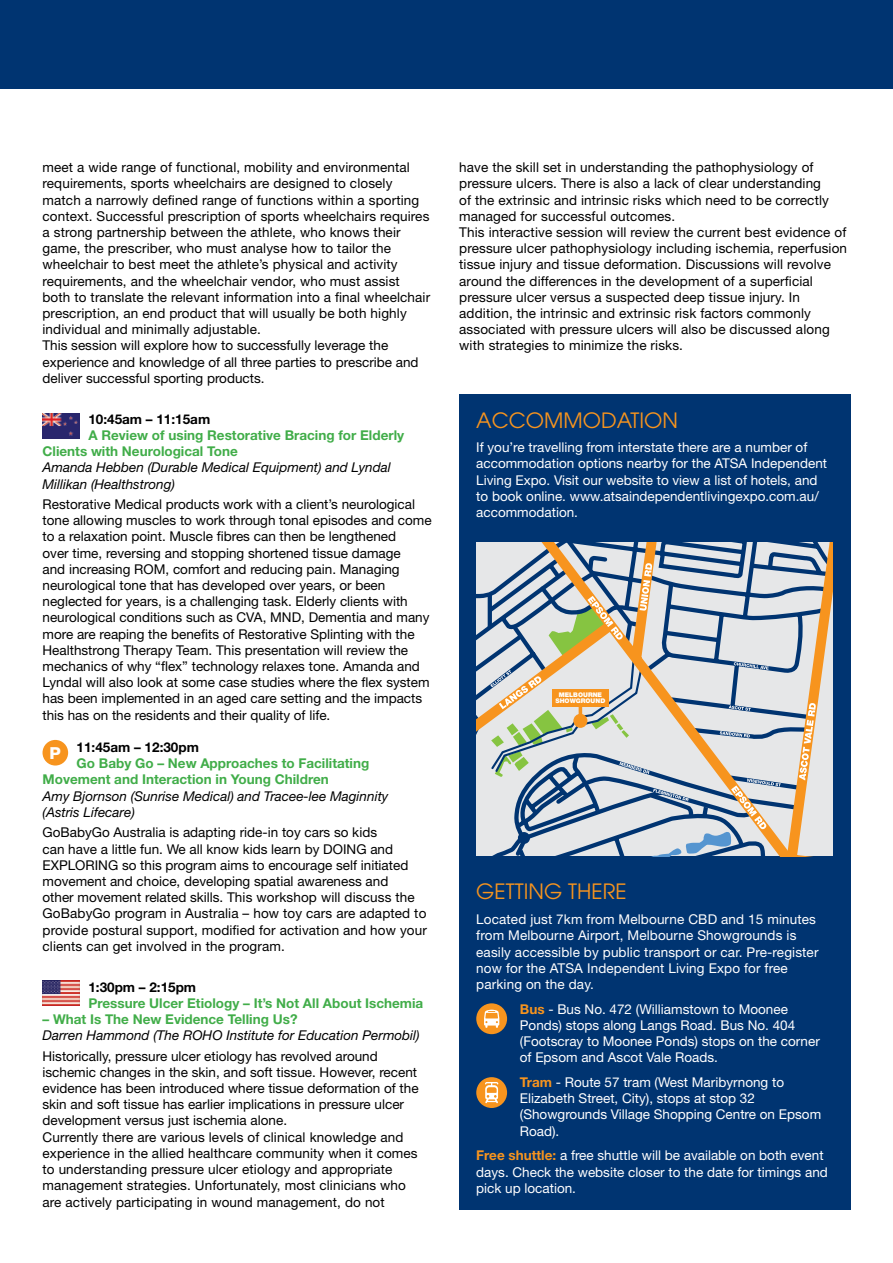
<style>
.page{position:relative;width:893px;height:1263px;background:#fff}
.page>*{position:absolute;margin:0;border:0;box-sizing:border-box;transform-origin:0 0}
.t1{font:21px "Avant Garde";color:#f7941e}
.t2{font:13.5px/16.2px "Helvetica Neue";letter-spacing:.01em;color:#000}
.t3{font:13.5px/16.2px "Helvetica Neue";color:#fff}
.t4{font:700 13.5px/16.2px "Helvetica Neue";color:#41ad49}
.t5{font:italic 13.5px/16.2px "Helvetica Neue";color:#000}
.t6{font:700 13.5px "Helvetica Neue";color:#000}
.t7{font:900 6.45px/6.4px "Helvetica Neue";color:#fff;text-align:center}
.s1{font-weight:800;font-size:16.65px;color:#fff}
.s2{font-weight:700;color:#f7941e}
</style>
<div class="page">
<div style="left:0;top:0;width:893px;height:88px;background:#003471"></div>
<img style="left:43px;top:414px;width:37px;height:25px">
<div style="left:43px;top:740px;width:25px;height:25px;background:#f7941e;border-radius:50%"></div>
<img style="left:43px;top:980px;width:37px;height:25px">
<div style="left:459px;top:394px;width:391px;height:816px;background:#003471"></div>
<div style="left:476px;top:1003px;width:31px;height:31px;background:#f7941e;border-radius:50%"></div>
<svg style="left:484px;top:1010px;width:15px;height:18px"></svg>
<div style="left:476px;top:1077px;width:31px;height:31px;background:#f7941e;border-radius:50%"></div>
<svg style="left:485px;top:1082px;width:13px;height:21px"></svg>
<svg style="left:816px;top:543px;width:17px;height:313px"></svg>
<svg style="left:476px;top:543px;width:340px;height:313px"></svg>
<hr style="left:579px;top:705px;width:3px;height:15px;background:#f7941e">
<div style="left:573px;top:714px;width:14px;height:14px;background:#f7941e;border-radius:50%"></div>
<div style="left:552px;top:689px;width:57px;height:17px;background:#f7941e"></div>
<p class="t2" style="left:43px;top:159px;width:389px">meet a wide range of functional, mobility and environmental requirements, sports wheelchairs are designed to closely match a narrowly defined range of functions within a sporting context. Successful prescription of sports wheelchairs requires a strong partnership between the athlete, who knows their game, the prescriber, who must analyse how to tailor the wheelchair to best meet the athlete’s physical and activity requirements, and the wheelchair vendor, who must assist both to translate the relevant information into a final wheelchair prescription, an end product that will usually be both highly individual and minimally adjustable.<br>This session will explore how to successfully leverage the experience and knowledge of all three parties to prescribe and deliver successful sporting products.</p>
<p class="t6" style="left:88px;top:411px;width:123px">10:45am – 11:15am</p>
<p class="t4" style="left:43px;top:427px;width:363px;text-indent:46px">A Review of using Restorative Bracing for Elderly<br>Clients with Neurological Tone</p>
<p class="t5" style="left:43px;top:459px;width:350px">Amanda Hebben (Durable Medical Equipment) and Lyndal<br>Millikan (Healthstrong)</p>
<p class="t2" style="left:43px;top:496px;width:391px">Restorative Medical products work with a client’s neurological tone allowing muscles to work through tonal episodes and come to a relaxation point. Muscle fibres can then be lengthened<br>over time, reversing and stopping shortened tissue damage<br>and increasing ROM, comfort and reducing pain. Managing neurological tone that has developed over years, or been neglected for years, is a challenging task. Elderly clients with neurological conditions such as CVA, MND, Dementia and many more are reaping the benefits of Restorative Splinting with the Healthstrong Therapy Team. This presentation will review the mechanics of why “flex” technology relaxes tone. Amanda and Lyndal will also look at some case studies where the flex system has been implemented in an aged care setting and the impacts this has on the residents and their quality of life.</p>
<p class="t6" style="left:50px;top:739px;width:151px"><span class="s1">P</span> 11:45am – 12:30pm</p>
<p class="t4" style="left:77px;top:755px;width:294px">Go Baby Go – New Approaches to Facilitating</p>
<p class="t4" style="left:43px;top:771px;width:288px">Movement and Interaction in Young Children</p>
<p class="t5" style="left:43px;top:787px;width:347px">Amy Bjornson (Sunrise Medical) and Tracee-lee Maginnity (Astris Lifecare)</p>
<p class="t2" style="left:43px;top:824px;width:386px">GoBabyGo Australia is adapting ride-in toy cars so kids<br>can have a little fun. We all know kids learn by DOING and EXPLORING so this program aims to encourage self initiated movement and choice, developing spatial awareness and<br>other movement related skills. This workshop will discuss the GoBabyGo program in Australia – how toy cars are adapted to provide postural support, modified for activation and how your clients can get involved in the program.</p>
<p class="t6" style="left:88px;top:978px;width:109px">1:30pm – 2:15pm</p>
<p class="t4" style="left:88px;top:994px;width:336px">Pressure Ulcer Etiology – It’s Not All About Ischemia</p>
<p class="t4" style="left:43px;top:1011px;width:256px">– What Is The New Evidence Telling Us?</p>
<p class="t5" style="left:43px;top:1027px;width:379px">Darren Hammond (The ROHO Institute for Education Permobil)</p>
<p class="t2" style="left:43px;top:1047px;width:378px">Historically, pressure ulcer etiology has revolved around ischemic changes in the skin, and soft tissue. However, recent evidence has been introduced where tissue deformation of the skin and soft tissue has earlier implications in pressure ulcer development versus just ischemia alone.<br>Currently there are various levels of clinical knowledge and experience in the allied healthcare community when it comes to understanding pressure ulcer etiology and appropriate management strategies. Unfortunately, most clinicians who are actively participating in wound management, do not</p>
<p class="t2" style="left:459px;top:159px;width:389px">have the skill set in understanding the pathophysiology of pressure ulcers. There is also a lack of clear understanding<br>of the extrinsic and intrinsic risks which need to be correctly managed for successful outcomes.<br>This interactive session will review the current best evidence of pressure ulcer pathophysiology including ischemia, reperfusion tissue injury and tissue deformation. Discussions will revolve around the differences in the development of a superficial pressure ulcer versus a suspected deep tissue injury. In addition, the intrinsic and extrinsic risk factors commonly associated with pressure ulcers will also be discussed along with strategies to minimize the risks.</p>
<h1 class="t1" style="left:476px;top:407px;width:203px">ACCOMMODATION</h1>
<p class="t3" style="left:476px;top:439px;width:352px">If you’re travelling from interstate there are a number of accommodation options nearby for the ATSA Independent Living Expo. Visit our website to view a list of hotels, and to book online. www.atsaindependentlivingexpo.com.au/ accommodation.</p>
<p class="t7" style="left:555px;top:691px;width:51px">MELBOURNE<br>SHOWGROUND</p>
<h1 class="t1" style="left:476px;top:879px;width:152px">GETTING THERE</h1>
<p class="t3" style="left:476px;top:911px;width:344px">Located just 7km from Melbourne CBD and 15 minutes from Melbourne Airport, Melbourne Showgrounds is easily accessible by public transport or car. Pre-register now for the ATSA Independent Living Expo for free parking on the day.</p>
<p class="t3" style="left:520px;top:1000px;width:302px"><span class="s2">Bus</span> - Bus No. 472 (Williamstown to Moonee Ponds) stops along Langs Road. Bus No. 404 (Footscray to Moonee Ponds) stops on the corner of Epsom and Ascot Vale Roads.</p>
<p class="t3" style="left:520px;top:1074px;width:303px"><span class="s2">Tram</span> - Route 57 tram (West Maribyrnong to Elizabeth Street, City), stops at stop 32 (Showgrounds Village Shopping Centre on Epsom Road).</p>
<p class="t3" style="left:476px;top:1147px;width:353px"><span class="s2">Free shuttle:</span> a free shuttle will be available on both event days. Check the website closer to the date for timings and pick up location.</p>
</div>
